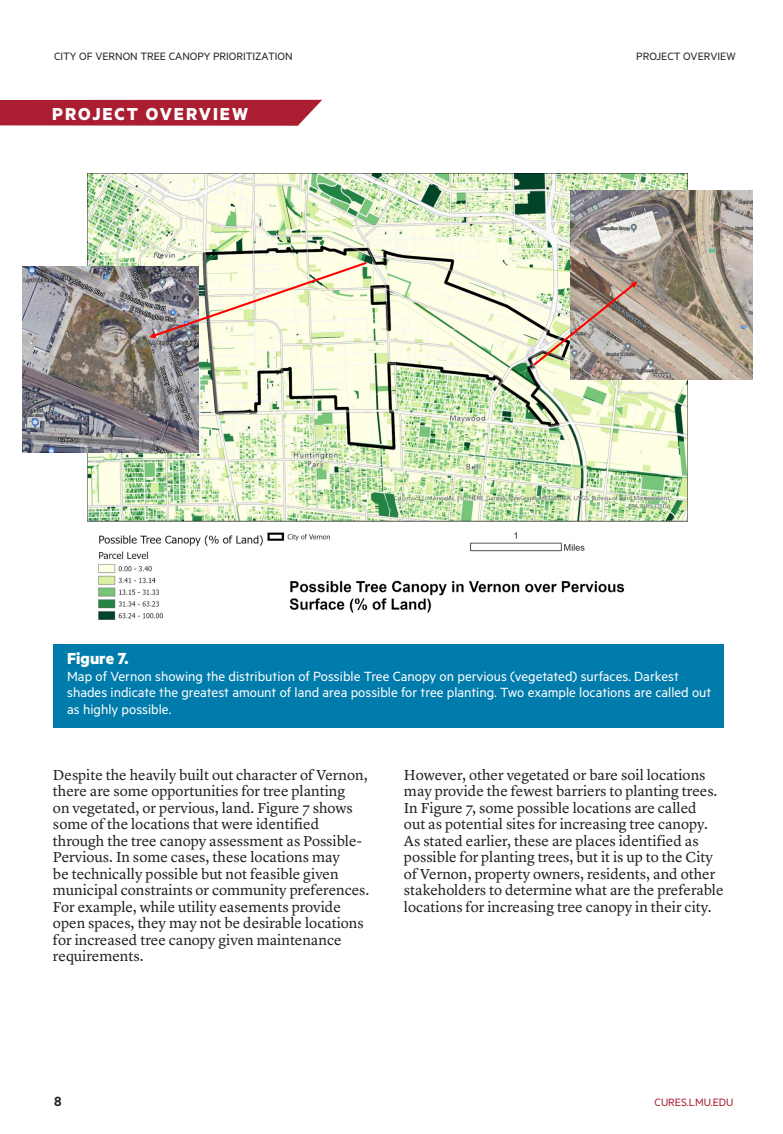
<style>
.page{position:relative;width:783px;height:1134px;background:#fff}
.page>*{position:absolute;margin:0;border:0;box-sizing:border-box;transform-origin:0 0}
.Main_title_-_Metric{font:700 19.5px "Metric";letter-spacing:.1em;color:#fff}
.box_text{font:700 18px "Metric";color:#fff}
.Body_1{font:15px/16.5px "Lyon Text";color:#231f20}
.box_text-2{font:15px/16.5px "Metric";color:#fff}
.t1{font:600 15px "Metric";color:#231f20}
.t2{font:12px "Metric";color:#231f20}
.t3{font:12px "Metric";color:#ab1d31}
</style>
<div class="page">
<img style="left:88px;top:174px;width:599px;height:445px">
<img style="left:570px;top:190px;width:182px;height:189px">
<img style="left:23px;top:267px;width:176px;height:185px">
<svg style="left:149px;top:262px;width:218px;height:76px;background:#dbd5c4"></svg>
<img style="left:533px;top:281px;width:104px;height:85px">
<svg style="left:0;top:100px;width:322px;height:26px;background:#af283b"></svg>
<div style="left:53px;top:644px;width:670px;height:83px;background:#007cac"></div>
<p class="t2" style="left:54px;top:50px;width:240px">CITY OF VERNON TREE CANOPY PRIORITIZATION</p>
<p class="Main_title_-_Metric" style="left:52px;top:102px;width:197px">PROJECT OVERVIEW</p>
<p class="t2" style="left:636px;top:49px;width:101px">PROJECT OVERVIEW</p>
<p class="box_text" style="left:67px;top:648px;width:63px">Figure 7.</p>
<p class="box_text-2" style="left:67px;top:667px;width:646px">Map of Vernon showing the distribution of Possible Tree Canopy on pervious (vegetated) surfaces. Darkest shades indicate the greatest amount of land area possible for tree planting. Two example locations are called out as highly possible.</p>
<p class="Body_1" style="left:53px;top:765px;width:318px">Despite the heavily built out character of Vernon, there are some opportunities for tree planting<br>on vegetated, or pervious, land. Figure 7 shows some of the locations that were identified through the tree canopy assessment as Possible-Pervious. In some cases, these locations may<br>be technically possible but not feasible given municipal constraints or community preferences.<br>For example, while utility easements provide open spaces, they may not be desirable locations for increased tree canopy given maintenance requirements.</p>
<p class="Body_1" style="left:404px;top:765px;width:321px">However, other vegetated or bare soil locations may provide the fewest barriers to planting trees.<br>In Figure 7, some possible locations are called<br>out as potential sites for increasing tree canopy.<br>As stated earlier, these are places identified as possible for planting trees, but it is up to the City of Vernon, property owners, residents, and other stakeholders to determine what are the preferable locations for increasing tree canopy in their city.</p>
<p class="t1" style="left:54px;top:1093px;width:9px">8</p>
<p class="t3" style="left:655px;top:1095px;width:80px">CURES.LMU.EDU</p>
</div>
